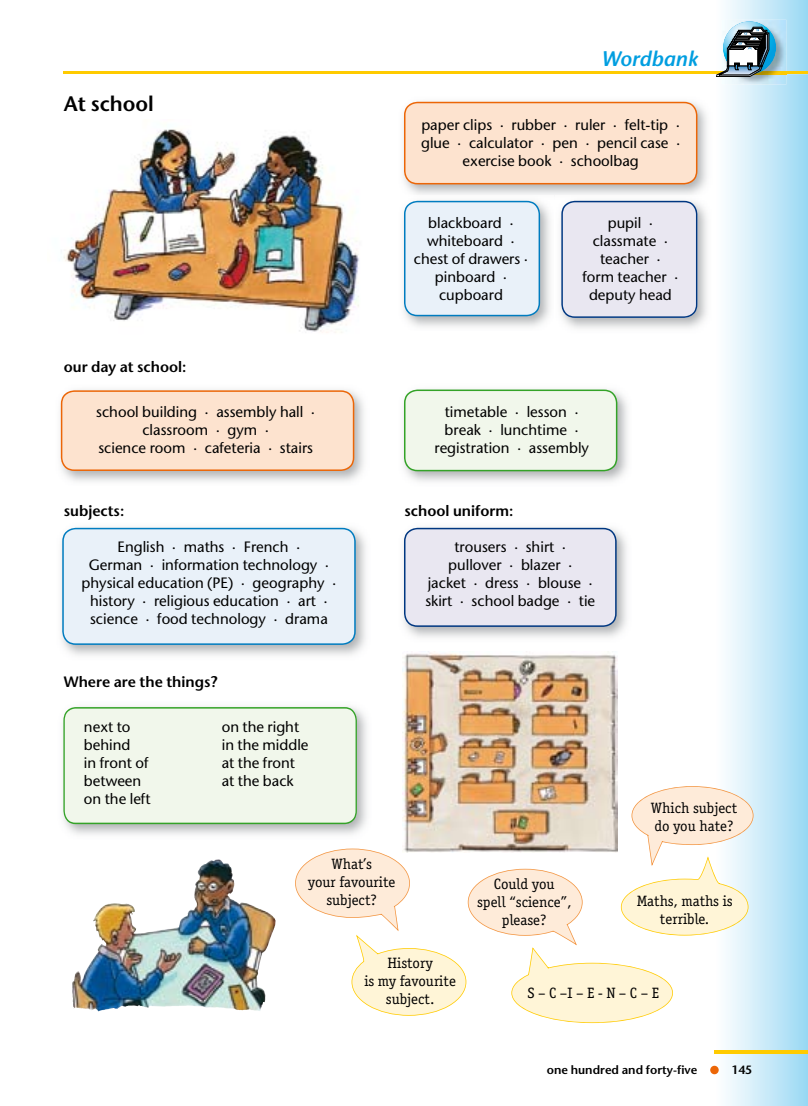
<style>
.page{position:relative;width:808px;height:1106px;background:#fff}
.page>*{position:absolute;margin:0;border:0;box-sizing:border-box;transform-origin:0 0}
.t1{font:italic 600 21px "Stone Sans Std";color:#009ee0}
.t2{font:600 21px "Stone Sans Std";color:#000}
.t3{font:500 15px/18px "Stone Sans Std";color:#000;text-align:center}
.t4{font:15px/18px "Officina Serif Std";color:#000;text-align:center}
.t5{font:600 15px "Stone Sans Std";color:#000}
.t6{font:600 12px "Stone Sans Std";color:#000}
</style>
<div class="page">
<svg style="left:714px;top:0;width:94px;height:1105px"></svg>
<hr style="left:64px;top:71px;width:744px;height:3px;background:#ffcb00">
<hr style="left:714px;top:1050px;width:94px;height:3px;background:#ffcb00">
<svg style="left:710px;top:1065px;width:9px;height:9px"></svg>
<img style="left:721px;top:20px;width:65px;height:65px">
<img style="left:769px;top:71px;width:17px;height:3px">
<svg style="left:723px;top:21px;width:53px;height:53px"></svg>
<svg style="left:717px;top:27px;width:52px;height:50px"></svg>
<img style="left:560px;top:200px;width:147px;height:129px">
<div style="left:561px;top:201px;width:136px;height:117px;background:#e9e7f1"></div>
<img style="left:63px;top:129px;width:296px;height:204px">
<img style="left:403px;top:101px;width:304px;height:94px">
<div style="left:404px;top:102px;width:293px;height:82px;background:#fde3cf"></div>
<img style="left:403px;top:651px;width:214px;height:56px">
<img style="left:403px;top:200px;width:147px;height:127px">
<div style="left:404px;top:201px;width:136px;height:115px;background:#e9f1f9"></div>
<img style="left:63px;top:707px;width:690px;height:316px">
<img style="left:403px;top:392px;width:225px;height:90px">
<svg style="left:404px;top:389px;width:213px;height:82px;background:#e8f3e2"></svg>
<img style="left:60px;top:389px;width:304px;height:93px">
<div style="left:61px;top:390px;width:293px;height:81px;background:#fde3cf"></div>
<div style="left:62px;top:528px;width:294px;height:117px;background:#e9f1f9"></div>
<div style="left:404px;top:528px;width:213px;height:99px;background:#e9e7f1"></div>
<h1 class="t2" style="left:64px;top:91px;width:92px">At school</h1>
<p class="t5" style="left:64px;top:357px;width:124px">our day at school:</p>
<h1 class="t1" style="left:601px;top:46px;width:98px">Wordbank</h1>
<p class="t3" style="left:421px;top:116px;width:261px">paper clips · rubber · ruler · felt-tip · glue · calculator · pen · pencil case · exercise book · schoolbag</p>
<p class="t3" style="left:414px;top:214px;width:116px">blackboard · whiteboard · chest of drawers · pinboard · cupboard</p>
<p class="t3" style="left:582px;top:214px;width:98px">pupil · classmate · teacher · form teacher · deputy head</p>
<p class="t3" style="left:96px;top:403px;width:220px">school building · assembly hall · classroom · gym ·<br>science room · cafeteria · stairs</p>
<p class="t3" style="left:434px;top:403px;width:156px">timetable · lesson · break · lunchtime · registration · assembly</p>
<p class="t5" style="left:64px;top:501px;width:62px">subjects:</p>
<p class="t5" style="left:404px;top:501px;width:111px">school uniform:</p>
<p class="t3" style="left:82px;top:538px;width:256px">English · maths · French ·<br>German · information technology · physical education (PE) · geography · history · religious education · art · science · food technology · drama</p>
<p class="t3" style="left:425px;top:538px;width:171px">trousers · shirt ·<br>pullover · blazer ·<br>jacket · dress · blouse · skirt · school badge · tie</p>
<p class="t5" style="left:64px;top:672px;width:155px">Where are the things?</p>
<p class="t3" style="left:84px;top:718px;width:68px;text-align:left">next to behind<br>in front of between on the left</p>
<p class="t3" style="left:222px;top:718px;width:88px;text-align:left">on the right in the middle at the front at the back</p>
<p class="t4" style="left:308px;top:854px;width:89px">What’s<br>your favourite subject?</p>
<p class="t4" style="left:364px;top:954px;width:93px">History<br>is my favourite subject.</p>
<p class="t4" style="left:477px;top:874px;width:96px">Could you<br>spell “science”, please?</p>
<p class="t4" style="left:651px;top:798px;width:88px;text-align:left">Which subject do you hate?</p>
<p class="t4" style="left:637px;top:891px;width:98px">Maths, maths is terrible.</p>
<p class="t4" style="left:527px;top:983px;width:133px">S – C –I – E - N – C – E</p>
<p class="t6" style="left:547px;top:1062px;width:152px">one hundred and forty-five</p>
<p class="t6" style="left:731px;top:1062px;width:22px">145</p>
</div>
